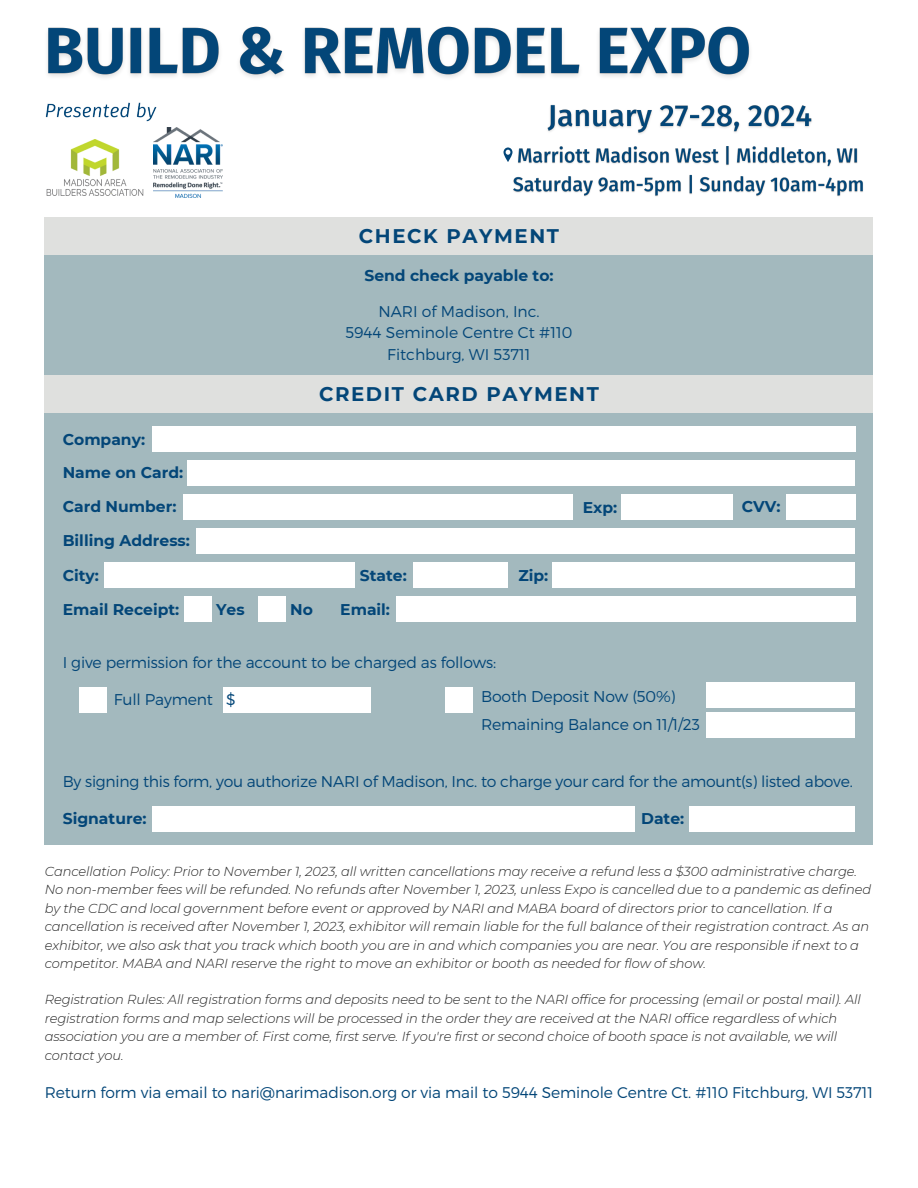
<style>
.page{position:relative;width:918px;height:1188px;background:#fff}
.page>*{position:absolute;margin:0;border:0;box-sizing:border-box;transform-origin:0 0}
.t1{font:700 19.65px "Montserrat";letter-spacing:.08em;color:#034678}
.t2{font:300 15.6px "Montserrat";letter-spacing:-.01em;color:#034678}
.t3{font:700 15.6px "Montserrat";color:#034678}
.t4{font:300 15.45px "Montserrat";letter-spacing:-.005em;color:#034678}
.t5{font:italic 300 13.05px/18.5px "Montserrat";letter-spacing:-.01em;color:#222}
</style>
<div class="page">
<img style="left:518px;top:146px;width:340px;height:21px">
<svg style="left:504px;top:147px;width:9px;height:15px"></svg>
<div style="left:45px;top:218px;width:828px;height:627px;background:#a3b9be"></div>
<div style="left:45px;top:218px;width:828px;height:37px;background:#dfe0de"></div>
<div style="left:45px;top:375px;width:828px;height:37px;background:#dfe0de"></div>
<div style="left:152px;top:427px;width:703px;height:25px;background:#fff"></div>
<div style="left:187px;top:460px;width:668px;height:26px;background:#fff"></div>
<div style="left:183px;top:494px;width:390px;height:26px;background:#fff"></div>
<div style="left:197px;top:528px;width:658px;height:25px;background:#fff"></div>
<div style="left:105px;top:562px;width:250px;height:25px;background:#fff"></div>
<div style="left:184px;top:597px;width:28px;height:25px;background:#fff"></div>
<div style="left:413px;top:562px;width:95px;height:25px;background:#fff"></div>
<div style="left:553px;top:562px;width:302px;height:25px;background:#fff"></div>
<div style="left:396px;top:597px;width:459px;height:25px;background:#fff"></div>
<div style="left:259px;top:597px;width:27px;height:25px;background:#fff"></div>
<div style="left:223px;top:687px;width:147px;height:25px;background:#fff"></div>
<div style="left:79px;top:687px;width:27px;height:25px;background:#fff"></div>
<div style="left:152px;top:806px;width:483px;height:25px;background:#fff"></div>
<div style="left:690px;top:806px;width:165px;height:25px;background:#fff"></div>
<div style="left:622px;top:495px;width:111px;height:25px;background:#fff"></div>
<div style="left:786px;top:495px;width:69px;height:25px;background:#fff"></div>
<img style="left:547px;top:104px;width:265px;height:30px">
<img style="left:513px;top:174px;width:350px;height:23px">
<div style="left:706px;top:683px;width:149px;height:25px;background:#fff"></div>
<div style="left:706px;top:712px;width:149px;height:25px;background:#fff"></div>
<div style="left:445px;top:687px;width:27px;height:25px;background:#fff"></div>
<img style="left:47px;top:26px;width:703px;height:52px">
<img style="left:45px;top:102px;width:112px;height:20px">
<img style="left:154px;top:128px;width:68px;height:69px">
<img style="left:46px;top:139px;width:97px;height:57px">
<p class="t1" style="left:359px;top:224px;width:202px">CHECK PAYMENT</p>
<p class="t3" style="left:364px;top:266px;width:191px">Send check payable to:</p>
<p class="t2" style="left:378px;top:301px;width:163px">NARI of Madison, Inc.</p>
<p class="t2" style="left:345px;top:323px;width:229px">5944 Seminole Centre Ct #110</p>
<p class="t2" style="left:387px;top:344px;width:145px">Fitchburg, WI 53711</p>
<p class="t3" style="left:63px;top:429px;width:84px">Company:</p>
<p class="t1" style="left:319px;top:382px;width:281px">CREDIT CARD PAYMENT</p>
<p class="t3" style="left:63px;top:463px;width:122px">Name on Card:</p>
<p class="t3" style="left:63px;top:497px;width:115px">Card Number:</p>
<p class="t3" style="left:63px;top:531px;width:129px">Billing Address:</p>
<p class="t3" style="left:63px;top:566px;width:38px">City:</p>
<p class="t3" style="left:360px;top:566px;width:48px">State:</p>
<p class="t3" style="left:518px;top:566px;width:31px">Zip:</p>
<p class="t3" style="left:340px;top:600px;width:51px">Email:</p>
<p class="t3" style="left:63px;top:600px;width:118px">Email Receipt:</p>
<p class="t3" style="left:216px;top:600px;width:30px">Yes</p>
<p class="t3" style="left:290px;top:600px;width:24px">No</p>
<p class="t3" style="left:583px;top:498px;width:36px">Exp:</p>
<p class="t3" style="left:742px;top:497px;width:40px">CVV:</p>
<p class="t2" style="left:63px;top:653px;width:435px">I give permission for the account to be charged as follows:</p>
<p class="t2" style="left:114px;top:689px;width:101px">Full Payment</p>
<p class="t2" style="left:226px;top:690px;width:11px">$</p>
<p class="t2" style="left:481px;top:687px;width:196px">Booth Deposit Now (50%)</p>
<p class="t2" style="left:481px;top:715px;width:221px">Remaining Balance on 11/1/23</p>
<p class="t2" style="left:63px;top:771px;width:792px">By signing this form, you authorize NARI of Madison, Inc. to charge your card for the amount(s) listed above.</p>
<p class="t3" style="left:63px;top:809px;width:85px">Signature:</p>
<p class="t3" style="left:641px;top:809px;width:45px">Date:</p>
<p class="t5" style="left:45px;top:862px;width:828px">Cancellation Policy: Prior to November 1, 2023, all written cancellations may receive a refund less a $300 administrative charge.<br>No non-member fees will be refunded. No refunds after November 1, 2023, unless Expo is cancelled due to a pandemic as defined by the CDC and local government before event or approved by NARI and MABA board of directors prior to cancellation. If a cancellation is received after November 1, 2023, exhibitor will remain liable for the full balance of their registration contract. As an exhibitor, we also ask that you track which booth you are in and which companies you are near. You are responsible if next to a competitor. MABA and NARI reserve the right to move an exhibitor or booth as needed for flow of show.</p>
<p class="t5" style="left:45px;top:990px;width:818px">Registration Rules: All registration forms and deposits need to be sent to the NARI office for processing (email or postal mail). All registration forms and map selections will be processed in the order they are received at the NARI office regardless of which association you are a member of. First come, first serve. If you're first or second choice of booth space is not available, we will contact you.</p>
<p class="t4" style="left:45px;top:1082px;width:830px">Return form via email to nari@narimadison.org or via mail to 5944 Seminole Centre Ct. #110 Fitchburg, WI 53711</p>
</div>
